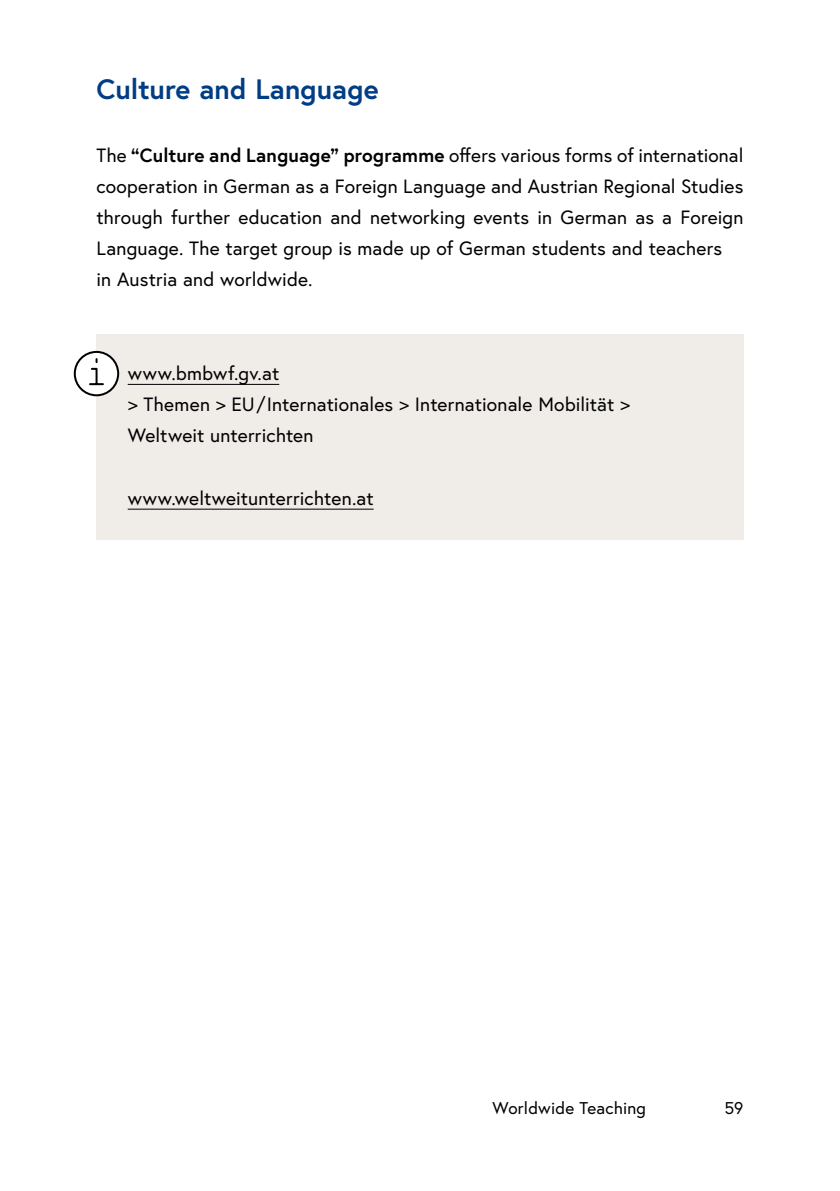
<style>
.page{position:relative;width:840px;height:1191px;background:#fff}
.page>*{position:absolute;margin:0;border:0;box-sizing:border-box;transform-origin:0 0}
.h2_ohne_Nummerierung{font:700 28px "Europa Austria";letter-spacing:.005em;color:#003d84}
.Infobox_p_Infobox{font:19.2px/31.2px "Europa Austria";letter-spacing:.01em;color:#000;text-align:justify}
.p_Abstand_danach_mehr{font:19.2px "Europa Austria";letter-spacing:.01em;color:#000}
.t1{font:17px "Europa Austria";letter-spacing:.01em;color:#000}
.s1{font-weight:700}
</style>
<div class="page">
<div style="left:96px;top:334px;width:647px;height:144px;background:#f0ece8"></div>
<hr style="left:128px;top:384px;width:151px;height:1px;background:#000">
<div style="left:96px;top:458px;width:647px;height:82px;background:#f0ece8"></div>
<hr style="left:128px;top:509px;width:245px;height:1px;background:#000">
<div style="left:75px;top:352px;width:43px;height:43px;background:#fff;border-radius:50%"></div>
<div style="left:74px;top:351px;width:45px;height:45px;border:2px solid #000;border-radius:50%"></div>
<svg style="left:89px;top:358px;width:15px;height:28px"></svg>
<h2 class="h2_ohne_Nummerierung" style="left:96px;top:70px;width:283px">Culture and Language</h2>
<p class="Infobox_p_Infobox" style="left:96px;top:139px;width:648px">The <span class="s1">“Culture and Language” programme</span> offers various forms of international cooperation in German as a Foreign Language and Austrian Regional Studies through further education and networking events in German as a Foreign Language. The target group is made up of German students and teachers</p>
<p class="p_Abstand_danach_mehr" style="left:96px;top:267px;width:217px">in Austria and worldwide.</p>
<p class="Infobox_p_Infobox" style="left:128px;top:357px;width:503px;text-align:left">www.bmbwf.gv.at<br>&gt; Themen &gt; EU/Internationales &gt; Internationale Mobilität &gt;<br>Weltweit unterrichten</p>
<p class="Infobox_p_Infobox" style="left:128px;top:482px;width:247px">www.weltweitunterrichten.at</p>
<p class="t1" style="left:492px;top:1096px;width:155px">Worldwide Teaching</p>
<p class="t1" style="left:724px;top:1096px;width:20px">59</p>
</div>
